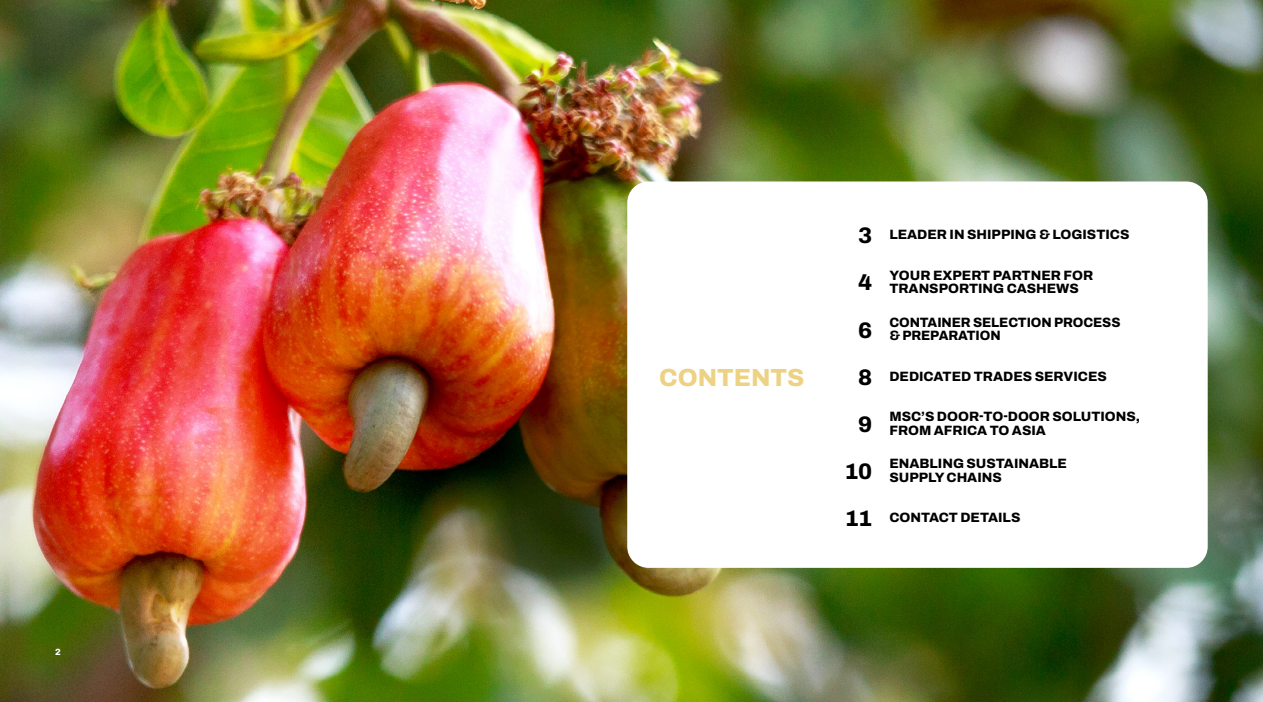
<style>
.page{position:relative;width:1263px;height:702px;background:#fff}
.page>*{position:absolute;margin:0;border:0;box-sizing:border-box;transform-origin:0 0}
.t1{font:800 24.75px "Archivo";letter-spacing:-.005em;color:#edd284}
.t2{font:800 22.5px "Archivo";color:#000}
.t3{font:800 13.5px/13.5px "Archivo";color:#000}
.t4{font:800 9px "Archivo";color:#fff}
.s1{font-size:22.5px}
</style>
<div class="page">
<img style="left:0;top:0;width:1263px;height:702px">
<div style="left:627px;top:181px;width:581px;height:387px;background:#fff;border-radius:21px"></div>
<p class="t4" style="left:55px;top:644px;width:7px">2</p>
<h1 class="t1" style="left:659px;top:358px;width:147px">CONTENTS</h1>
<p class="t3" style="left:858px;top:228px;width:273px"><span class="s1">3</span> LEADER IN SHIPPING &amp; LOGISTICS</p>
<h2 class="t2" style="left:858px;top:266px;width:16px">4</h2>
<p class="t3" style="left:889px;top:268px;width:205px">YOUR EXPERT PARTNER FOR<br>TRANSPORTING CASHEWS</p>
<h2 class="t2" style="left:858px;top:313px;width:16px">6</h2>
<p class="t3" style="left:889px;top:315px;width:233px">CONTAINER SELECTION PROCESS &amp; PREPARATION</p>
<p class="t3" style="left:858px;top:369px;width:250px"><span class="s1">8</span> DEDICATED TRADES SERVICES</p>
<h2 class="t2" style="left:858px;top:407px;width:16px">9</h2>
<p class="t3" style="left:889px;top:409px;width:252px">MSC’S DOOR-TO-DOOR SOLUTIONS,<br>FROM AFRICA TO ASIA</p>
<h2 class="t2" style="left:844px;top:454px;width:29px">10</h2>
<p class="t3" style="left:889px;top:456px;width:179px">ENABLING SUSTAINABLE<br>SUPPLY CHAINS</p>
<p class="t3" style="left:845px;top:510px;width:177px"><span class="s1">11</span> CONTACT DETAILS</p>
</div>
